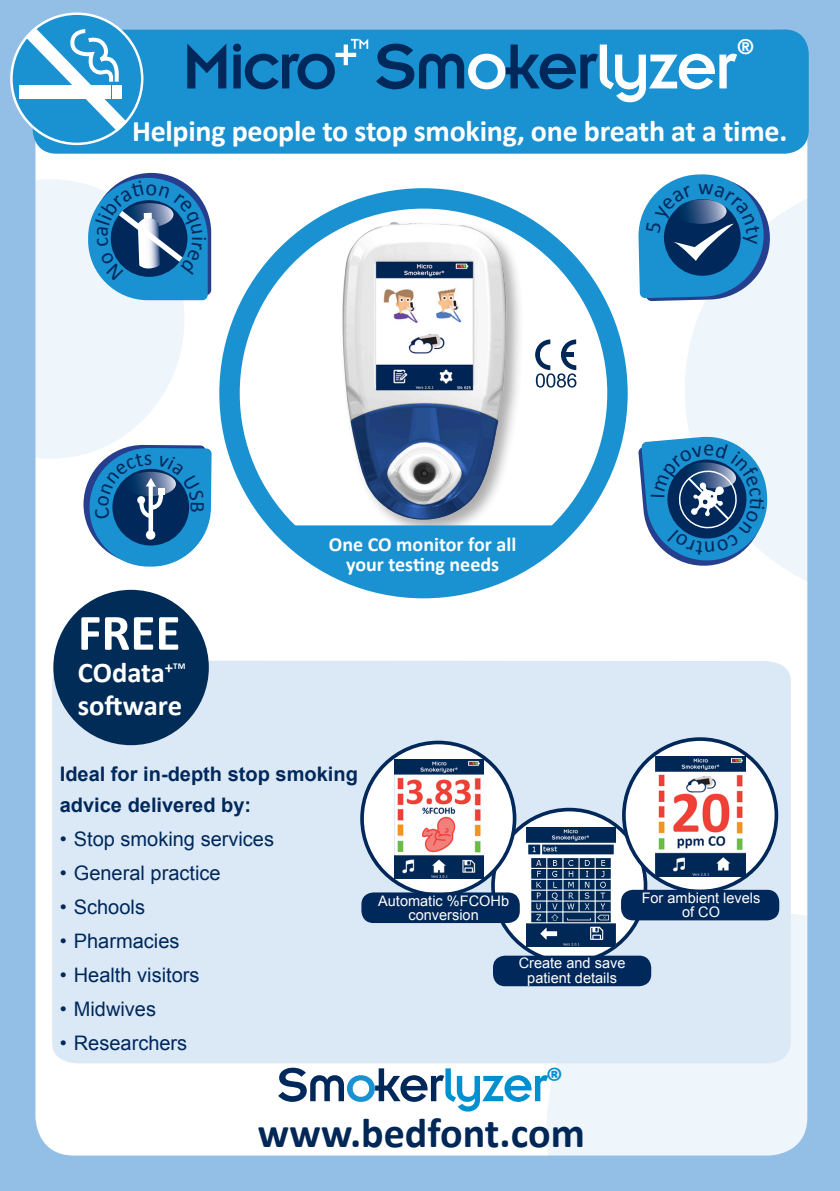
<style>
.page{position:relative;width:840px;height:1191px;background:#fff}
.page>*{position:absolute;margin:0;border:0;box-sizing:border-box;transform-origin:0 0}
.t1{font:70px "Insignia LT";letter-spacing:-.04em;color:#00285b}
.t2{font:52.2px "Insignia LT";letter-spacing:-.04em;color:#00285b}
.t3{font:700 51.4px "Calibri";color:#fff}
.t4{font:700 42px "Calibri";color:#002756}
.t5{font:700 30px "Calibri";letter-spacing:-.01em;color:#fff}
.t6{font:700 28.6px/32.6px "Calibri";letter-spacing:-.005em;color:#fff}
.t7{font:23.6px "Insignia LT";color:#fff}
.t8{font:20px "Arial";color:#00285b}
.paragraph{font:700 20px "Arial";color:#00285b}
.t9{font:700 20px/20px "Calibri";color:#fff;text-align:center}
.t10{font:14.6px/14.6px "Arial";color:#fff;text-align:center}
.s1{color:#fff}
.s2{color:#1a91d1}
.s3{color:#0090d0}
</style>
<div class="page">
<div style="left:0;top:0;width:839px;height:1191px;background:#93bee5"></div>
<div style="left:35px;top:30px;width:771px;height:1125px;background:#fff;border-radius:38px"></div>
<svg style="left:35px;top:179px;width:149px;height:280px;background:#eff5fb"></svg>
<div style="left:546px;top:913px;width:262px;height:243px;background:#eef5fb"></div>
<svg style="left:685px;top:174px;width:123px;height:431px;fill:#eef5fb"></svg>
<div style="left:33px;top:30px;width:775px;height:124px;background:#1a91d1;border-radius:24px"></div>
<svg style="left:11px;top:14px;width:131px;height:130px"></svg>
<div style="left:19px;top:85px;width:92px;height:14px;background:#fff"></div>
<svg style="left:25px;top:27px;width:102px;height:104px"></svg>
<div style="left:52px;top:660px;width:738px;height:403px;background:#dbe9f6"></div>
<svg style="left:492px;top:809px;width:153px;height:153px"></svg>
<div style="left:492px;top:955px;width:159px;height:31px;background:#00285b;border-radius:12px"></div>
<div style="left:362px;top:742px;width:152px;height:153px;background:#fff;border-radius:50%"></div>
<img style="left:394px;top:760px;width:89px;height:118px">
<div style="left:360px;top:740px;width:156px;height:156px;border:4px solid #00285b;border-radius:50%"></div>
<div style="left:361px;top:892px;width:158px;height:31px;background:#00285b;border-radius:12px"></div>
<svg style="left:229px;top:198px;width:388px;height:390px"></svg>
<img style="left:308px;top:198px;width:223px;height:327px">
<div style="left:219px;top:188px;width:408px;height:410px;border:20px solid #1a91d1;border-radius:50%"></div>
<svg style="left:535px;top:339px;width:41px;height:48px"></svg>
<div style="left:53px;top:590px;width:156px;height:155px;background:#012c58;border-radius:50%"></div>
<div style="left:623px;top:739px;width:153px;height:152px;background:#fff;border-radius:50%"></div>
<div style="left:621px;top:737px;width:156px;height:156px;border:4px solid #00285b;border-radius:50%"></div>
<div style="left:620px;top:889px;width:158px;height:31px;background:#00285b;border-radius:12px"></div>
<img style="left:654px;top:756px;width:90px;height:120px">
<img style="left:526px;top:827px;width:89px;height:119px">
<svg style="left:277px;top:525px;width:299px;height:74px"></svg>
<svg style="left:335px;top:39px;width:33px;height:26px"></svg>
<svg style="left:638px;top:174px;width:132px;height:127px;background:#458bbb"></svg>
<svg style="left:83px;top:444px;width:128px;height:123px"></svg>
<svg style="left:88px;top:173px;width:123px;height:127px;background:#4d92c0"></svg>
<svg style="left:638px;top:434px;width:131px;height:134px"></svg>
<p class="t1" style="left:182px;top:31px;width:556px">Micro Sm<span class="s1">o</span>ker<span class="s1">lyzer</span></p>
<p class="t7" style="left:735px;top:34px;width:20px">®</p>
<p class="t5" style="left:132px;top:112px;width:656px">Helping people to stop smoking, one breath at a time.</p>
<p class="t3" style="left:78px;top:600px;width:104px">FREE</p>
<p class="t6" style="left:78px;top:656px;width:109px">COdata<sup>+</sup><sup>TM </sup>software</p>
<p class="t9" style="left:329px;top:534px;width:189px">One CO monitor for all your testing needs</p>
<p class="paragraph" style="left:60px;top:760px;width:299px">Ideal for in-depth stop smoking</p>
<p class="paragraph" style="left:60px;top:791px;width:193px">advice delivered by:</p>
<p class="t8" style="left:60px;top:826px;width:216px">• Stop smoking services</p>
<p class="t8" style="left:60px;top:860px;width:162px">• General practice</p>
<p class="t8" style="left:60px;top:894px;width:87px">• Schools</p>
<p class="t8" style="left:60px;top:928px;width:121px">• Pharmacies</p>
<p class="t8" style="left:60px;top:962px;width:141px">• Health visitors</p>
<p class="t8" style="left:60px;top:996px;width:98px">• Midwives</p>
<p class="t8" style="left:60px;top:1030px;width:129px">• Researchers</p>
<p class="t10" style="left:378px;top:893px;width:132px">Automatic %FCOHb conversion</p>
<p class="t10" style="left:518px;top:956px;width:108px">Create and save patient details</p>
<p class="t2" style="left:277px;top:1058px;width:287px">Sm<span class="s2">o</span>ker<span class="s3">lyzer</span><sup>®</sup></p>
<p class="t4" style="left:258px;top:1106px;width:328px">www.bedfont.com</p>
<p class="t10" style="left:641px;top:890px;width:120px">For ambient levels of CO</p>
</div>
